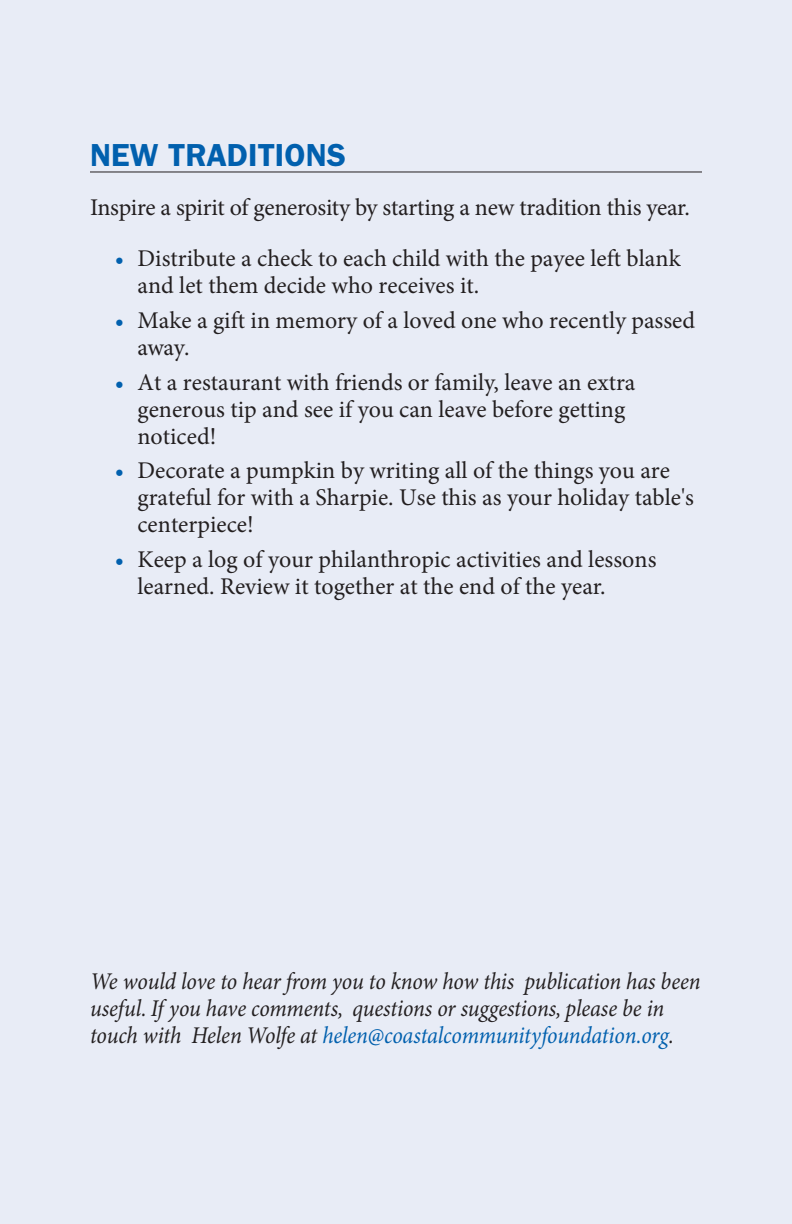
<style>
.page{position:relative;width:792px;height:1224px;background:#e8ecf6}
.page>*{position:absolute;margin:0;border:0;box-sizing:border-box;transform-origin:0 0}
.t1{font:600 32px "Franklin Gothic";color:#0160ae}
.t2{font:24px/27px "Minion Pro";color:#231f20}
.t3{font:italic 24px/27px "Minion Pro";letter-spacing:-.005em;color:#231f20;scale:.92 1}
.s1{color:#0160ae}
</style>
<div class="page">
<hr style="left:90px;top:171px;width:612px;height:1px;background:#231f20">
<h1 class="t1" style="left:90px;top:144px;width:257px">NEW TRADITIONS</h1>
<p class="t2" style="left:90px;top:196px;width:601px">Inspire a spirit of generosity by starting a new tradition this year.</p>
<p class="t2" style="left:137px;top:247px;width:545px;text-indent:-23px"><span class="s1">•</span> Distribute a check to each child with the payee left blank and let them decide who receives it.</p>
<p class="t2" style="left:137px;top:309px;width:559px;text-indent:-23px"><span class="s1">•</span> Make a gift in memory of a loved one who recently passed away.</p>
<p class="t2" style="left:137px;top:371px;width:499px;text-indent:-23px"><span class="s1">•</span> At a restaurant with friends or family, leave an extra generous tip and see if you can leave before getting noticed!</p>
<p class="t2" style="left:137px;top:457px;width:558px;text-indent:-23px"><span class="s1">•</span> Decorate a pumpkin by writing all of the things you are grateful for with a Sharpie. Use this as your holiday table's centerpiece!</p>
<p class="t2" style="left:137px;top:549px;width:520px;text-indent:-23px"><span class="s1">•</span> Keep a log of your philanthropic activities and lessons learned. Review it together at the end of the year.</p>
<p class="t3" style="left:90px;top:970px;width:665px">We would love to hear from you to know how this publication has been useful. If you have comments, questions or suggestions, please be in touch with Helen Wolfe at <span class="s1">helen@coastalcommunityfoundation.org</span>.</p>
</div>
